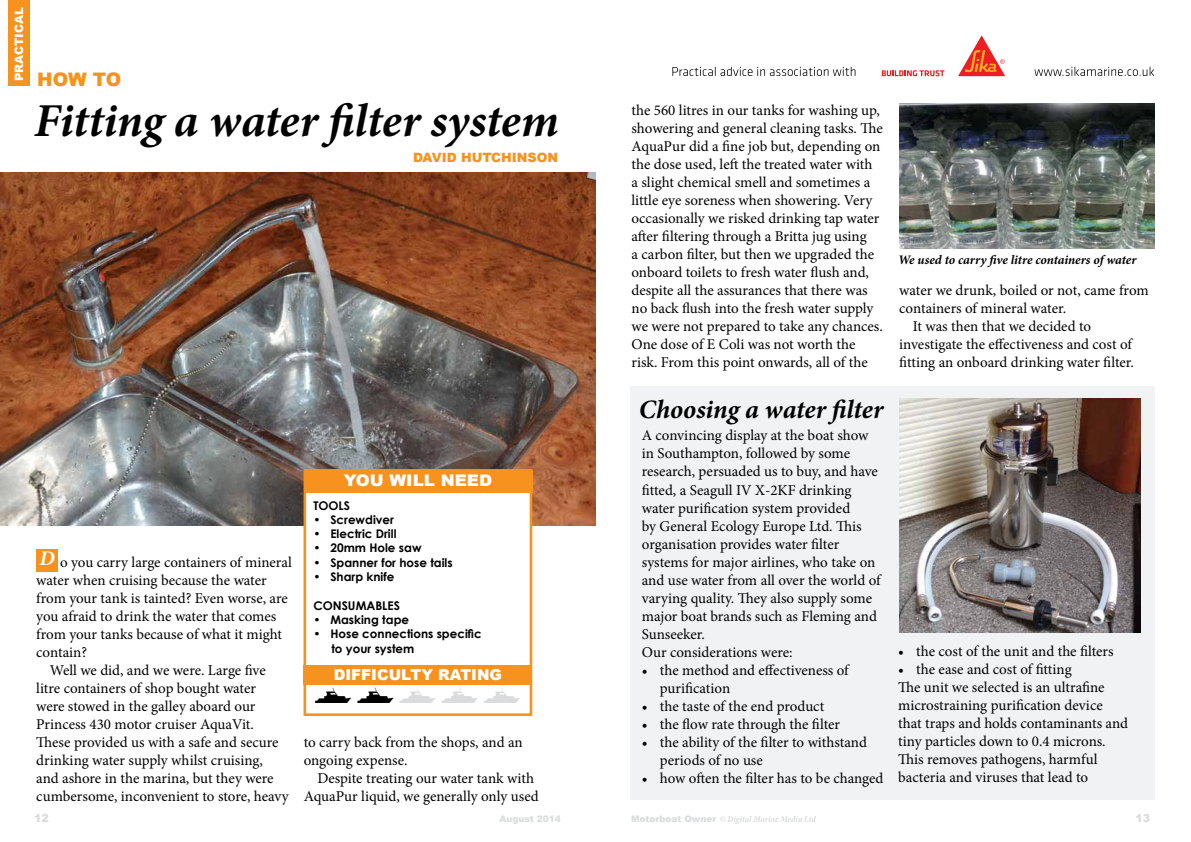
<style>
.page{position:relative;width:1191px;height:842px;background:#fff}
.page>*{position:absolute;margin:0;border:0;box-sizing:border-box;transform-origin:0 0}
.t1{font:48.8px "Webdings";color:#000;scale:.86 1}
.t2{font:italic 700 47.2px "Minion Pro";letter-spacing:-.005em;color:#000}
.t3{font:italic 700 26.5px "Minion Pro";letter-spacing:-.005em;color:#000}
.t4{font:italic 700 21px "Minion Pro";color:#fff}
.t5{font:900 18.7px "Arial";color:#f7921e}
.t6{font:900 16px "Arial";color:#fff;scale:1.05 1}
.t7{font:15px/18px "Minion Pro";letter-spacing:-.005em;color:#000}
.t8{font:900 15px "Arial";color:#fff}
.t9{font:italic 700 13px "Minion Pro";letter-spacing:-.005em;color:#000}
.t10{font:900 12.8px "Arial";color:#f7921e}
.t11{font:700 12px "Century Gothic";color:#000}
.t12{font:700 11.9px/14.3px "Century Gothic";color:#000}
.t13{font:900 11.6px "Arial";color:#fff}
.t14{font:900 11px "Arial";color:#dadbdc}
.t15{font:italic 700 condensed 9px "Minion Pro";letter-spacing:-.005em;color:#dadbdc}
.t16{font:900 9px "Arial";color:#dadbdc}
.s1{color:#dadbdc}
.s2{font-family:"Arial";font-weight:900;font-style:normal;font-stretch:normal}
</style>
<div class="page">
<div style="left:9px;top:0;width:21px;height:86px;background:#f7921e"></div>
<div style="left:36px;top:549px;width:22px;height:23px;background:#f7921e"></div>
<img style="left:0;top:172px;width:595px;height:354px">
<svg style="left:672px;top:67px;width:183px;height:9px"></svg>
<svg style="left:1034px;top:67px;width:120px;height:9px"></svg>
<svg style="left:881px;top:70px;width:63px;height:6px"></svg>
<svg style="left:958px;top:35px;width:47px;height:41px"></svg>
<div style="left:303px;top:469px;width:229px;height:247px;background:#fff;border:3px solid #f7921e"></div>
<div style="left:304px;top:470px;width:228px;height:22px;background:#f7921e"></div>
<div style="left:303px;top:665px;width:229px;height:20px;background:#f7921e"></div>
<img style="left:899px;top:104px;width:255px;height:145px">
<div style="left:630px;top:386px;width:525px;height:413px;background:#f1f2f3"></div>
<img style="left:899px;top:399px;width:241px;height:233px">
<p class="t13" style="left:13px;top:81px;width:75px;rotate:-90deg">PRACTICAL</p>
<p class="t5" style="left:37px;top:69px;width:86px">HOW TO</p>
<p class="t2" style="left:34px;top:87px;width:526px">Fitting a water filter system</p>
<p class="t10" style="left:413px;top:151px;width:147px">DAVID HUTCHINSON</p>
<p class="t7" style="left:631px;top:102px;width:253px">the 560 litres in our tanks for washing up, showering and general cleaning tasks. The AquaPur did a fine job but, depending on the dose used, left the treated water with a slight chemical smell and sometimes a little eye soreness when showering. Very occasionally we risked drinking tap water after filtering through a Britta jug using<br>a carbon filter, but then we upgraded the onboard toilets to fresh water flush and, despite all the assurances that there was no back flush into the fresh water supply we were not prepared to take any chances.<br>One dose of E Coli was not worth the risk. From this point onwards, all of the</p>
<p class="t9" style="left:898px;top:250px;width:240px">We used to carry five litre containers of water</p>
<p class="t7" style="left:899px;top:282px;width:251px">water we drunk, boiled or not, came from</p>
<p class="t7" style="left:899px;top:300px;width:168px">containers of mineral water.</p>
<p class="t7" style="left:913px;top:318px;width:180px">It was then that we decided to</p>
<p class="t7" style="left:899px;top:336px;width:234px">investigate the effectiveness and cost of</p>
<p class="t7" style="left:899px;top:354px;width:236px">fitting an onboard drinking water filter.</p>
<p class="t4" style="left:39px;top:544px;width:17px">D</p>
<p class="t7" style="left:60px;top:553px;width:233px">o you carry large containers of mineral</p>
<p class="t7" style="left:36px;top:571px;width:232px">water when cruising because the water</p>
<p class="t7" style="left:36px;top:589px;width:253px">from your tank is tainted? Even worse, are</p>
<p class="t7" style="left:36px;top:607px;width:241px">you afraid to drink the water that comes</p>
<p class="t7" style="left:36px;top:625px;width:247px">from your tanks because of what it might</p>
<p class="t7" style="left:36px;top:643px;width:52px">contain?</p>
<p class="t7" style="left:50px;top:661px;width:217px">Well we did, and we were. Large five</p>
<p class="t7" style="left:36px;top:679px;width:221px">litre containers of shop bought water</p>
<p class="t7" style="left:36px;top:697px;width:221px">were stowed in the galley aboard our</p>
<p class="t7" style="left:36px;top:715px;width:219px">Princess 430 motor cruiser AquaVit.</p>
<p class="t7" style="left:36px;top:733px;width:244px">These provided us with a safe and secure</p>
<p class="t7" style="left:36px;top:751px;width:228px">drinking water supply whilst cruising,</p>
<p class="t7" style="left:36px;top:769px;width:239px">and ashore in the marina, but they were</p>
<p class="t7" style="left:36px;top:787px;width:254px">cumbersome, inconvenient to store, heavy</p>
<p class="t6" style="left:344px;top:472px;width:143px">YOU WILL NEED</p>
<p class="t11" style="left:313px;top:498px;width:38px">TOOLS</p>
<p class="t12" style="left:313px;top:512px;width:82px">• Screwdiver</p>
<p class="t12" style="left:313px;top:526px;width:85px">• Electric Drill</p>
<p class="t12" style="left:313px;top:541px;width:110px">• 20mm Hole saw</p>
<p class="t12" style="left:313px;top:555px;width:141px">• Spanner for hose tails</p>
<p class="t12" style="left:313px;top:569px;width:82px">• Sharp knife</p>
<p class="t11" style="left:313px;top:598px;width:88px">CONSUMABLES</p>
<p class="t12" style="left:313px;top:612px;width:97px">• Masking tape</p>
<p class="t12" style="left:331px;top:626px;width:152px;text-indent:-18px">• Hose connections specific to your system</p>
<p class="t8" style="left:334px;top:666px;width:170px">DIFFICULTY RATING</p>
<p class="t1" style="left:312px;top:664px;width:247px">□□<span class="s1">□□□</span></p>
<p class="t7" style="left:304px;top:734px;width:220px">to carry back from the shops, and an</p>
<p class="t7" style="left:304px;top:752px;width:105px">ongoing expense.</p>
<p class="t7" style="left:317px;top:770px;width:218px">Despite treating our water tank with</p>
<p class="t7" style="left:304px;top:788px;width:236px">AquaPur liquid, we generally only used</p>
<p class="t3" style="left:639px;top:391px;width:246px">Choosing a water filter</p>
<p class="t7" style="left:642px;top:427px;width:240px">A convincing display at the boat show in Southampton, followed by some research, persuaded us to buy, and have fitted, a Seagull IV X-2KF drinking water purification system provided<br>by General Ecology Europe Ltd. This organisation provides water filter systems for major airlines, who take on and use water from all over the world of varying quality. They also supply some major boat brands such as Fleming and Sunseeker.<br>Our considerations were:</p>
<p class="t7" style="left:660px;top:661px;width:190px;text-indent:-18px">• the method and effectiveness of purification</p>
<p class="t7" style="left:642px;top:697px;width:184px">• the taste of the end product</p>
<p class="t7" style="left:642px;top:715px;width:200px">• the flow rate through the filter</p>
<p class="t7" style="left:660px;top:733px;width:209px;text-indent:-18px">• the ability of the filter to withstand periods of no use</p>
<p class="t7" style="left:642px;top:769px;width:243px">• how often the filter has to be changed</p>
<p class="t7" style="left:898px;top:642px;width:217px">• the cost of the unit and the filters</p>
<p class="t7" style="left:898px;top:660px;width:231px">• the ease and cost of fitting<br>The unit we selected is an ultrafine microstraining purification device that traps and holds contaminants and tiny particles down to 0.4 microns.<br>This removes pathogens, harmful bacteria and viruses that lead to</p>
<p class="t14" style="left:34px;top:812px;width:16px">12</p>
<p class="t16" style="left:499px;top:814px;width:63px">August 2014</p>
<p class="t15" style="left:631px;top:813px;width:186px"><span class="s2">Motorboat Owner</span> © Digital Marine Media Ltd</p>
<p class="t14" style="left:1135px;top:812px;width:16px">13</p>
</div>
